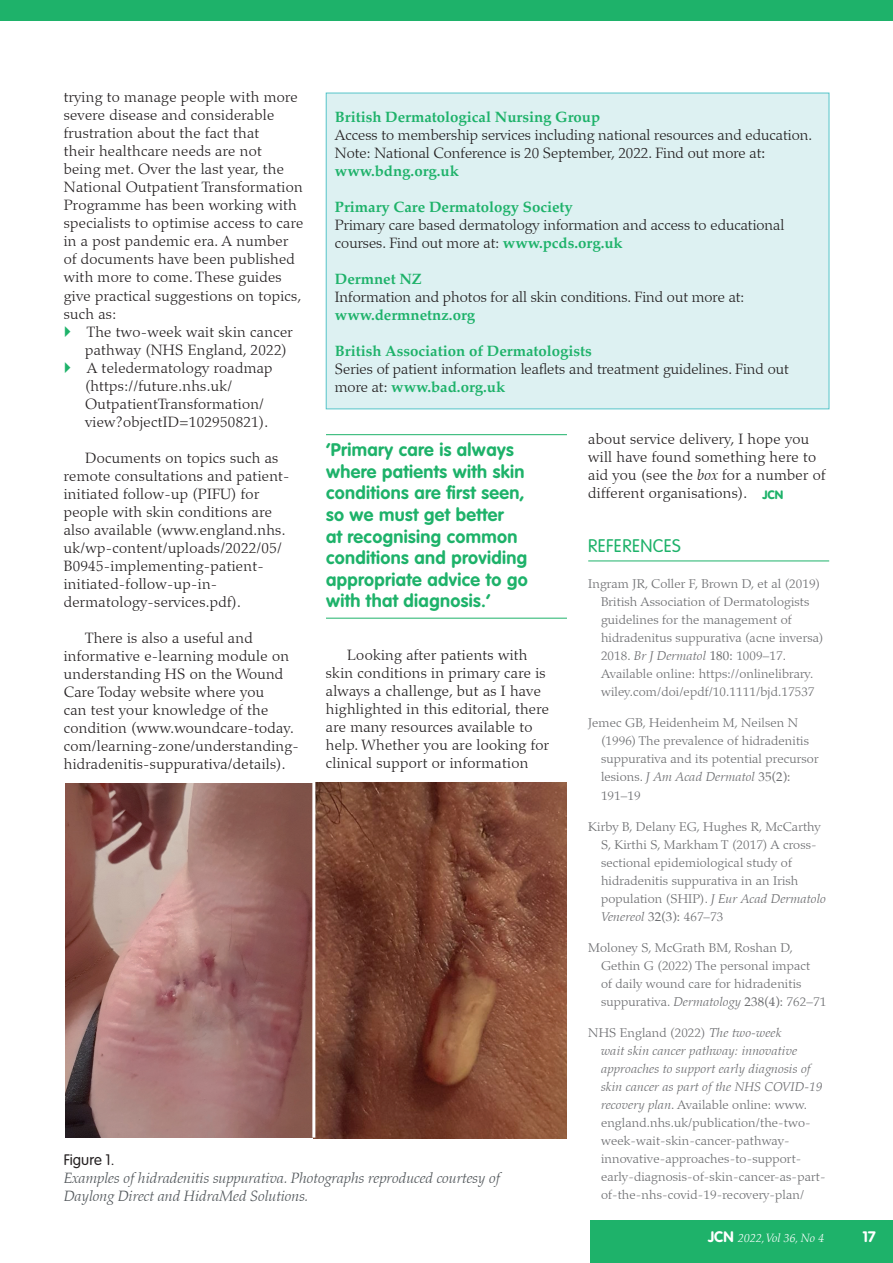
<style>
.page{position:relative;width:893px;height:1263px;background:#fff}
.page>*{position:absolute;margin:0;border:0;box-sizing:border-box;transform-origin:0 0}
.t1{font:700 18px/21.6px "VAG Rounded";letter-spacing:.02em;color:#1eb26a}
.t2{font:300 18px "VAG Rounded";letter-spacing:.02em;color:#1eb26a}
.t3{font:300 15px/18px "Palatino";letter-spacing:.02em;color:#231f20}
.t4{font:300 15px/18px "Palatino";color:#231f20}
.t5{font:700 15px "Palatino";color:#1eb26a}
.t6{font:italic 300 15px/18px "Palatino";color:#52575b}
.t7{font:700 15px "VAG Rounded";color:#fff}
.t8{font:300 15px "VAG Rounded";color:#231f20}
.t9{font:300 12.75px/18px "Palatino";letter-spacing:.01em;color:#6c6d70}
.t10{font:italic 300 12px "Palatino";color:#fff}
.t11{font:900 12px "VAG Rounded";color:#1eb26a}
.s1{font-weight:400}
.s2{font-weight:700;color:#1eb26a}
.s3{font-style:italic}
.s4{font-family:"Palatino";font-weight:300;font-style:italic;font-size:12px}
</style>
<div class="page">
<div style="left:0;top:0;width:893px;height:21px;background:#1eb26a"></div>
<div style="left:590px;top:1220px;width:303px;height:43px;background:#1eb26a"></div>
<div style="left:326px;top:93px;width:503px;height:316px;background:#ddf1f2"></div>
<div style="left:326px;top:93px;width:503px;height:316px;border:1px solid #57c5c9"></div>
<hr style="left:588px;top:561px;width:241px;height:1px;background:#1eb26a">
<img style="left:66px;top:783px;width:246px;height:354px">
<img style="left:313px;top:783px;width:254px;height:356px">
<hr style="left:312px;top:782px;width:3px;height:355px;background:#fff">
<hr style="left:326px;top:434px;width:241px;height:1px;background:#1eb26a">
<hr style="left:326px;top:618px;width:241px;height:1px;background:#1eb26a">
<p class="t3" style="left:64px;top:89px;width:241px">trying to manage people with more severe disease and considerable frustration about the fact that<br>their healthcare needs are not<br>being met. Over the last year, the<br>National Outpatient Transformation<br>Programme has been working with specialists to optimise access to care in a post pandemic era. A number of documents have been published with more to come. These guides give practical suggestions on topics, such as:</p>
<p class="t3" style="left:85px;top:323px;width:209px">The two-week wait skin cancer pathway (NHS England, 2022)<br>A teledermatology roadmap (https://future.nhs.uk/<br>OutpatientTransformation/ view?objectID=102950821).</p>
<p class="t3" style="left:64px;top:449px;width:227px;text-indent:21px">Documents on topics such as remote consultations and patient&shy;initiated follow-up (PIFU) for people with skin conditions are also available (www.england.nhs. uk/wp-content/uploads/2022/05/<br>B0945-implementing-patient&shy;initiated-follow-up-in&shy;dermatology-services.pdf).</p>
<p class="t3" style="left:64px;top:629px;width:237px;text-indent:21px">There is also a useful and informative e-learning module on understanding HS on the Wound<br>Care Today website where you<br>can test your knowledge of the condition (www.woundcare-today. com/learning-zone/understanding&shy;hidradenitis-suppurativa/details).</p>
<p class="t5" style="left:335px;top:104px;width:267px">British Dermatological Nursing Group</p>
<p class="t4" style="left:335px;top:126px;width:479px">Access to membership services including national resources and education.<br>Note: National Conference is 20 September, 2022. Find out more at<span class="s1">: </span><span class="s2">www.bdng.org.uk</span></p>
<p class="t5" style="left:335px;top:194px;width:239px">Primary Care Dermatology Society</p>
<p class="t4" style="left:335px;top:216px;width:451px">Primary care based dermatology information and access to educational courses. Find out more at: <span class="s2">www.pcds.org.uk</span></p>
<p class="t5" style="left:335px;top:266px;width:89px">Dermnet NZ</p>
<p class="t4" style="left:335px;top:288px;width:411px">Information and photos for all skin conditions. Find out more at:</p>
<p class="t5" style="left:335px;top:302px;width:142px">www.dermnetnz.org</p>
<p class="t5" style="left:335px;top:338px;width:259px">British Association of Dermatologists</p>
<p class="t4" style="left:335px;top:360px;width:455px">Series of patient information leaflets and treatment guidelines. Find out more at: <span class="s2">www.bad.org.uk</span></p>
<p class="t3" style="left:588px;top:430px;width:239px">about service delivery, I hope you will have found something here to aid you (see the <span class="s3">box</span> for a number of different organisations).</p>
<p class="t2" style="left:588px;top:536px;width:94px">REFERENCES</p>
<p class="t9" style="left:601px;top:575px;width:224px;text-indent:-13px">Ingram JR, Coller F, Brown D, et al (2019)<br>British Association of Dermatologists guidelines for the management of hidradenitus suppurativa (acne inversa)<br>2018. <span class="s3">Br J Dermatol</span> <span class="s1">180:</span> 1009–17.<br>Available online: https://onlinelibrary. wiley.com/doi/epdf/10.1111/bjd.17537</p>
<p class="t9" style="left:601px;top:714px;width:219px;text-indent:-13px">Jemec GB, Heidenheim M, Neilsen N (1996) The prevalence of hidradenitis suppurativa and its potential precursor lesions. <span class="s3">J Am Acad Dermatol</span> <span class="s1">35(2):<br></span>191–19</p>
<p class="t9" style="left:601px;top:817px;width:227px;text-indent:-13px">Kirby B, Delany EG, Hughes R, McCarthy S, Kirthi S, Markham T (2017) A cross&shy;sectional epidemiological study of hidradenitis suppurativa in an Irish population (SHIP). <span class="s3">J Eur Acad Dermatolo Venereol</span> <span class="s1">32(3):</span> 467–73</p>
<p class="t9" style="left:601px;top:939px;width:227px;text-indent:-13px">Moloney S, McGrath BM, Roshan D, Gethin G (2022) The personal impact<br>of daily wound care for hidradenitis suppurativa. <span class="s3">Dermatology</span> <span class="s1">238(4):</span> 762–71</p>
<p class="t9" style="left:601px;top:1024px;width:226px;text-indent:-13px">NHS England (2022) <span class="s3">The two-week<br>wait skin cancer pathway: innovative approaches to support early diagnosis of skin cancer as part of the NHS COVID-19 recovery plan</span>. Available online: www. england.nhs.uk/publication/the-two&shy;week-wait-skin-cancer-pathway&shy;innovative-approaches-to-support&shy;early-diagnosis-of-skin-cancer-as-part&shy;of-the-nhs-covid-19-recovery-plan/</p>
<p class="t1" style="left:326px;top:440px;width:203px">‘Primary care is always where patients with skin conditions are first seen, so we must get better<br>at recognising common conditions and providing appropriate advice to go with that diagnosis.’</p>
<p class="t11" style="left:762px;top:488px;width:22px">JCN</p>
<p class="t3" style="left:326px;top:646px;width:225px;text-indent:21px">Looking after patients with skin conditions in primary care is always a challenge, but as I have highlighted in this editorial, there are many resources available to help. Whether you are looking for clinical support or information</p>
<p class="t8" style="left:64px;top:1151px;width:52px">Figure 1.</p>
<p class="t6" style="left:64px;top:1169px;width:438px">Examples of hidradenitis suppurativa. Photographs reproduced courtesy of<br>Daylong Direct and HidraMed Solutions.</p>
<p class="t7" style="left:708px;top:1227px;width:55px">JCN <span class="s4">16</span></p>
<p class="t10" style="left:790px;top:1231px;width:7px">0</p>
<p class="t10" style="left:818px;top:1231px;width:7px">3</p>
<p class="t10" style="left:738px;top:1231px;width:88px">2022, Vol 36, No 4</p>
<p class="t7" style="left:859px;top:1227px;width:18px">2 71</p>
</div>
